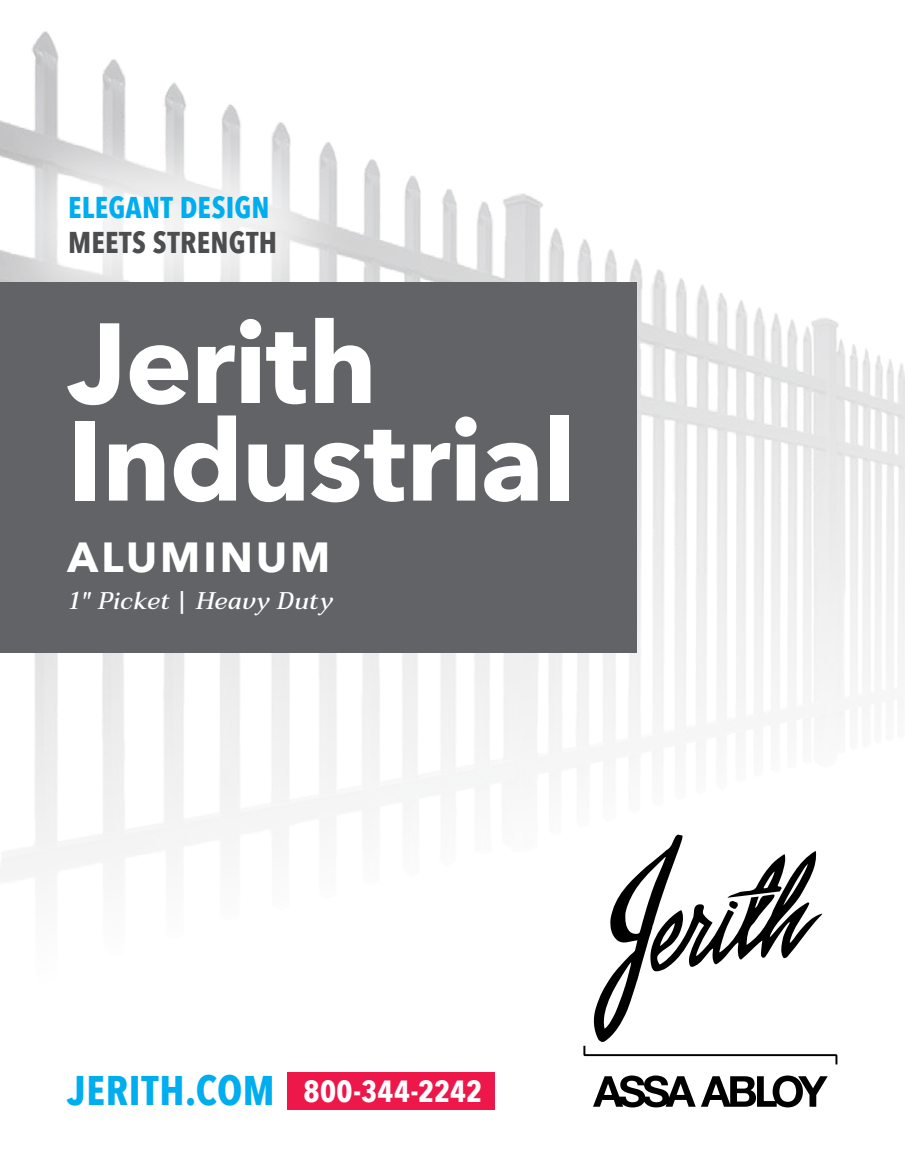
<style>
.page{position:relative;width:905px;height:1175px;background:#fff}
.page>*{position:absolute;margin:0;border:0;box-sizing:border-box;transform-origin:0 0}
.t1{font:700 112.5px/97.5px "Avenir Next";letter-spacing:-.015em;color:#fff}
.t2{font:700 42px "Avenir Next";letter-spacing:.075em;color:#fff}
.t3{font:700 30.6px "Avenir Next Condensed";letter-spacing:.01em;color:#fff}
.t4{font:700 30px "Avenir Next Condensed";letter-spacing:.01em;color:#00adef}
.t5{font:700 30px "Avenir Next Condensed";letter-spacing:.015em;color:#4c4d4f}
.t6{font:italic 500 24px "Taviraj";letter-spacing:.025em;color:#fff}
.s1{font-size:41.25px;color:#00adef}
</style>
<div class="page">
<img style="left:0;top:31px;width:904px;height:1079px">
<div style="left:287px;top:1072px;width:208px;height:37px;background:#ed174a"></div>
<svg style="left:593px;top:1075px;width:234px;height:32px"></svg>
<svg style="left:583px;top:834px;width:254px;height:230px"></svg>
<div style="left:0;top:109px;width:361px;height:231px;background:#fff;opacity:.76"></div>
<div style="left:0;top:282px;width:636px;height:371px;background:#626366"></div>
<p class="t4" style="left:68px;top:189px;width:203px">ELEGANT DESIGN</p>
<p class="t5" style="left:68px;top:224px;width:211px">MEETS STRENGTH</p>
<h1 class="t1" style="left:68px;top:313px;width:510px">Jerith<br>Industrial</h1>
<h2 class="t2" style="left:68px;top:521px;width:264px">ALUMINUM</h2>
<p class="t6" style="left:68px;top:582px;width:266px">1" Picket | Heavy Duty</p>
<p class="t3" style="left:68px;top:1072px;width:416px"><span class="s1">JERITH.COM</span> 800-344-2242</p>
</div>
